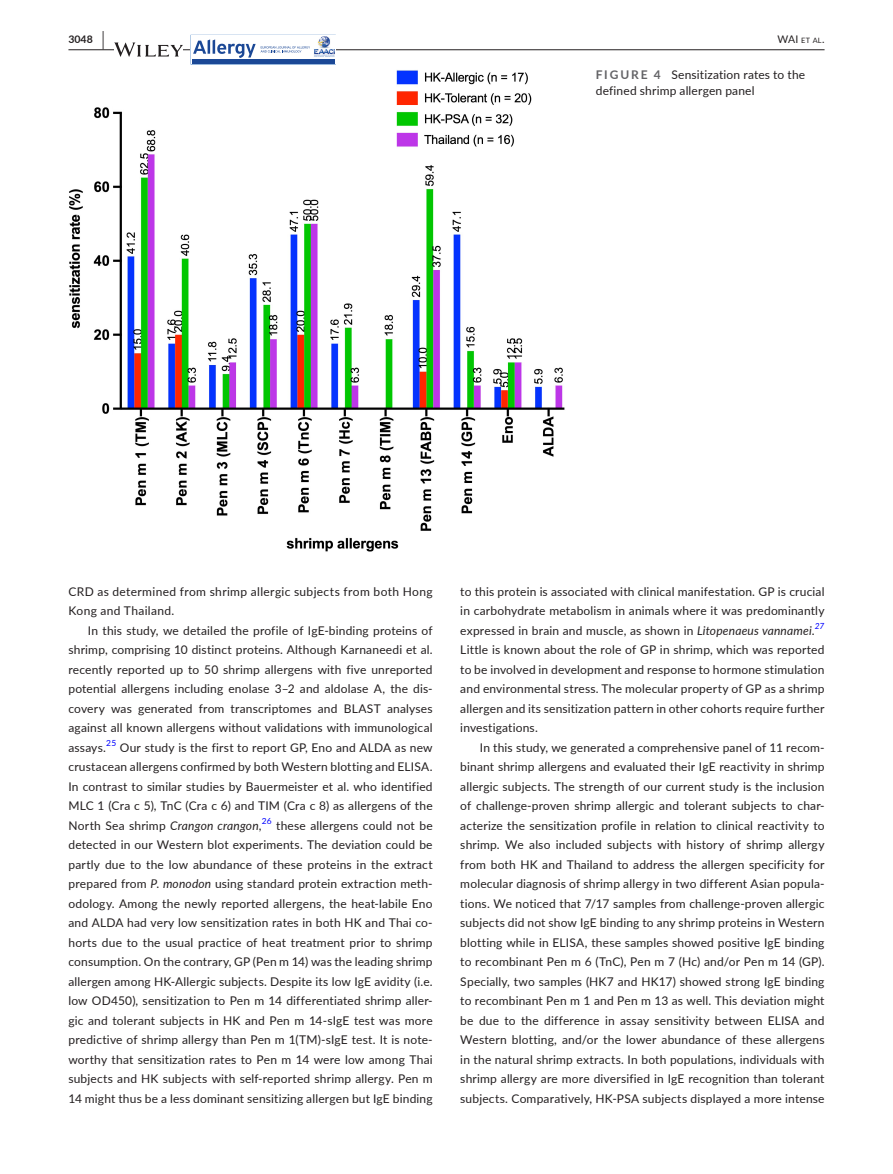
<style>
.page{position:relative;width:893px;height:1174px;background:#fff}
.page>*{position:absolute;margin:0;border:0;box-sizing:border-box;transform-origin:0 0}
.t1{font:12px/19.5px "Lato";letter-spacing:.015em;color:#231f20;text-align:justify}
.t2{font:10.5px "Lato";color:#231f20}
.t3{font:700 10.5px "Lato";color:#231f20}
.t4{font:8.4px "Lato";color:#00f}
.t5{font:italic 8.4px "Lato";color:#00f}
.s1{font-size:19.5px}
.s2{font-size:7.35px}
.s3{font-weight:700;color:#636366}
.s4{font-style:italic}
</style>
<div class="page">
<hr style="left:68px;top:49px;width:756px;height:1px;background:#231f20">
<svg style="left:114px;top:42px;width:69px;height:15px"></svg>
<svg style="left:191px;top:39px;width:145px;height:26px"></svg>
<div style="left:192px;top:59px;width:142px;height:5px;background:#1b4896"></div>
<img style="left:313px;top:36px;width:22px;height:22px">
<img style="left:69px;top:70px;width:496px;height:482px">
<p class="t3" style="left:68px;top:31px;width:37px">3048 <span class="s1">|</span></p>
<p class="t2" style="left:777px;top:31px;width:48px">WAI <span class="s2">et al</span>.</p>
<p class="t1" style="left:596px;top:66px;width:211px;line-height:16.5px"><span class="s3">FIGURE 4</span> Sensitization rates to the defined shrimp allergen panel</p>
<p class="t1" style="left:68px;top:581px;width:366px">CRD as determined from shrimp allergic subjects from both Hong<br>Kong and Thailand.</p>
<p class="t1" style="left:68px;top:620px;width:366px;text-indent:20px">In this study, we detailed the profile of IgE-binding proteins of shrimp, comprising 10 distinct proteins. Although Karnaneedi et al. recently reported up to 50 shrimp allergens with five unreported potential allergens including enolase 3–2 and aldolase A, the dis&shy;covery was generated from transcriptomes and BLAST analyses against all known allergens without validations with immunological assays.</p>
<p class="t4" style="left:106px;top:737px;width:11px">25</p>
<p class="t1" style="left:68px;top:737px;width:366px;text-indent:51px">Our study is the first to report GP, Eno and ALDA as new crustacean allergens confirmed by both Western blotting and ELISA.<br>In contrast to similar studies by Bauermeister et al. who identified MLC 1 (Cra c 5), TnC (Cra c 6) and TIM (Cra c 8) as allergens of the North Sea shrimp <span class="s4">Crangon crangon</span>,<sup>26</sup> these allergens could not be detected in our Western blot experiments. The deviation could be partly due to the low abundance of these proteins in the extract prepared from <span class="s4">P. monodon</span> using standard protein extraction meth&shy;odology. Among the newly reported allergens, the heat-labile Eno and ALDA had very low sensitization rates in both HK and Thai co&shy;horts due to the usual practice of heat treatment prior to shrimp consumption. On the contrary, GP (Pen m 14) was the leading shrimp allergen among HK-Allergic subjects. Despite its low IgE avidity (i.e. low OD450), sensitization to Pen m 14 differentiated shrimp aller&shy;gic and tolerant subjects in HK and Pen m 14-sIgE test was more predictive of shrimp allergy than Pen m 1(TM)-sIgE test. It is note&shy;worthy that sensitization rates to Pen m 14 were low among Thai subjects and HK subjects with self-reported shrimp allergy. Pen m 14 might thus be a less dominant sensitizing allergen but IgE binding</p>
<p class="t1" style="left:460px;top:581px;width:366px">to this protein is associated with clinical manifestation. GP is crucial in carbohydrate metabolism in animals where it was predominantly expressed in brain and muscle, as shown in <span class="s4">Litopenaeus vannamei</span>.</p>
<p class="t5" style="left:815px;top:620px;width:11px">27</p>
<p class="t1" style="left:460px;top:639px;width:366px">Little is known about the role of GP in shrimp, which was reported to be involved in development and response to hormone stimulation and environmental stress. The molecular property of GP as a shrimp allergen and its sensitization pattern in other cohorts require further investigations.</p>
<p class="t1" style="left:460px;top:737px;width:366px;text-indent:20px">In this study, we generated a comprehensive panel of 11 recom&shy;binant shrimp allergens and evaluated their IgE reactivity in shrimp allergic subjects. The strength of our current study is the inclusion of challenge-proven shrimp allergic and tolerant subjects to char&shy;acterize the sensitization profile in relation to clinical reactivity to shrimp. We also included subjects with history of shrimp allergy from both HK and Thailand to address the allergen specificity for molecular diagnosis of shrimp allergy in two different Asian popula&shy;tions. We noticed that 7/17 samples from challenge-proven allergic subjects did not show IgE binding to any shrimp proteins in Western blotting while in ELISA, these samples showed positive IgE binding to recombinant Pen m 6 (TnC), Pen m 7 (Hc) and/or Pen m 14 (GP).<br>Specially, two samples (HK7 and HK17) showed strong IgE binding to recombinant Pen m 1 and Pen m 13 as well. This deviation might be due to the difference in assay sensitivity between ELISA and Western blotting, and/or the lower abundance of these allergens in the natural shrimp extracts. In both populations, individuals with shrimp allergy are more diversified in IgE recognition than tolerant subjects. Comparatively, HK-PSA subjects displayed a more intense</p>
</div>
